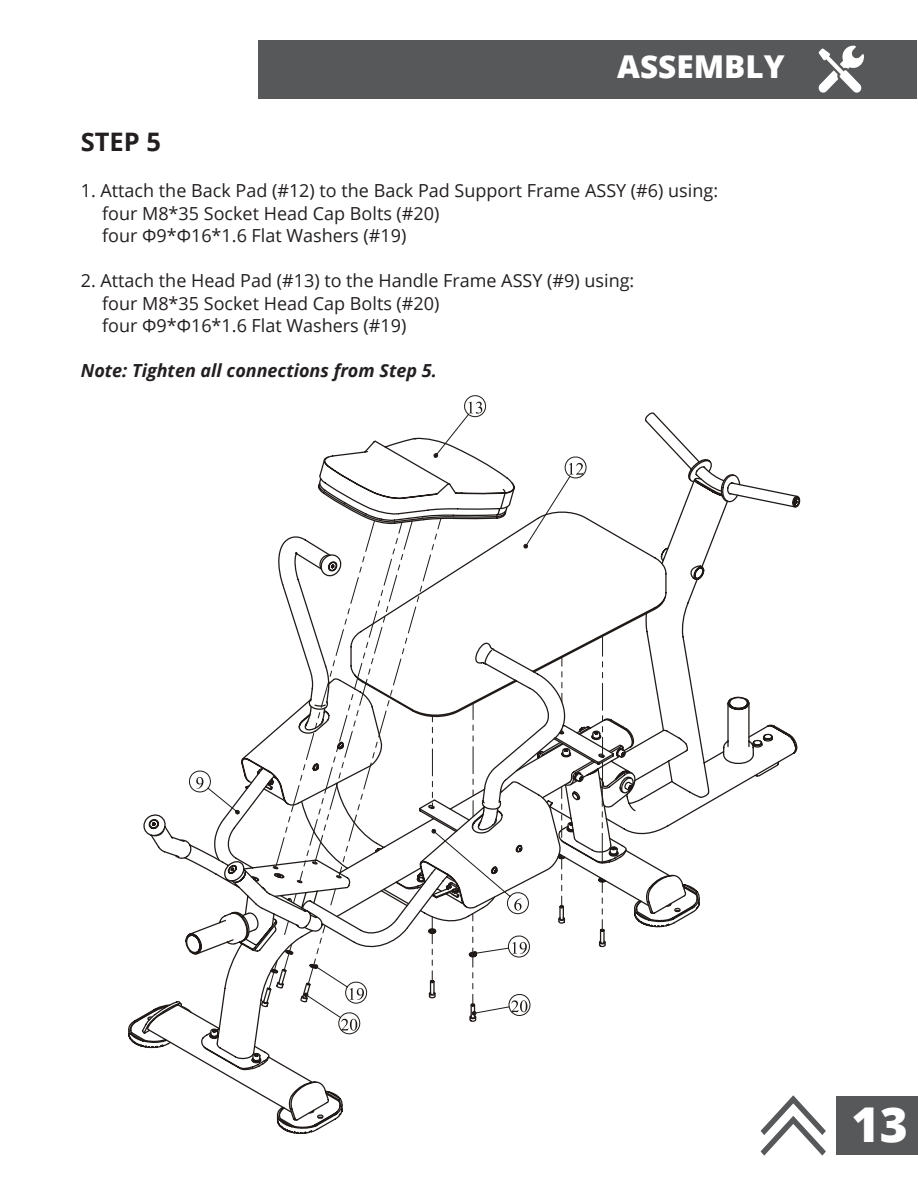
<style>
.page{position:relative;width:918px;height:1188px;background:#fff}
.page>*{position:absolute;margin:0;border:0;box-sizing:border-box;transform-origin:0 0}
.t1{font:800 48px "Open Sans";color:#fff}
.t2{font:800 31.5px "Open Sans";color:#fff}
.t3{font:700 25.5px "Open Sans";color:#231f20}
.t4{font:18px "Open Sans";color:#231f20}
.t5{font:italic 700 18px "Open Sans";color:#231f20}
</style>
<div class="page">
<div style="left:837px;top:1096px;width:81px;height:59px;background:#57585a"></div>
<div style="left:259px;top:40px;width:658px;height:59px;background:#57585a"></div>
<svg style="left:761px;top:1101px;width:65px;height:55px"></svg>
<svg style="left:818px;top:46px;width:46px;height:47px"></svg>
<svg style="left:605px;top:478px;width:194px;height:442px"></svg>
<svg style="left:130px;top:902px;width:551px;height:225px"></svg>
<svg style="left:590px;top:519px;width:15px;height:500px"></svg>
<svg style="left:241px;top:475px;width:93px;height:293px"></svg>
<svg style="left:334px;top:454px;width:256px;height:581px"></svg>
<svg style="left:523px;top:544px;width:5px;height:5px"></svg>
<svg style="left:433px;top:395px;width:56px;height:63px"></svg>
<svg style="left:185px;top:768px;width:349px;height:263px"></svg>
<p class="t3" style="left:81px;top:124px;width:82px">STEP 5</p>
<p class="t2" style="left:617px;top:43px;width:169px">ASSEMBLY</p>
<p class="t4" style="left:81px;top:178px;width:639px">1. Attach the Back Pad (#12) to the Back Pad Support Frame ASSY (#6) using:</p>
<p class="t4" style="left:102px;top:201px;width:339px">four M8*35 Socket Head Cap Bolts (#20)</p>
<p class="t4" style="left:102px;top:223px;width:306px">four Φ9*Φ16*1.6 Flat Washers (#19)</p>
<p class="t4" style="left:81px;top:268px;width:555px">2. Attach the Head Pad (#13) to the Handle Frame ASSY (#9) using:</p>
<p class="t4" style="left:102px;top:291px;width:339px">four M8*35 Socket Head Cap Bolts (#20)</p>
<p class="t4" style="left:102px;top:313px;width:306px">four Φ9*Φ16*1.6 Flat Washers (#19)</p>
<p class="t5" style="left:81px;top:358px;width:358px">Note: Tighten all connections from Step 5.</p>
<h1 class="t1" style="left:852px;top:1088px;width:58px">13</h1>
</div>
